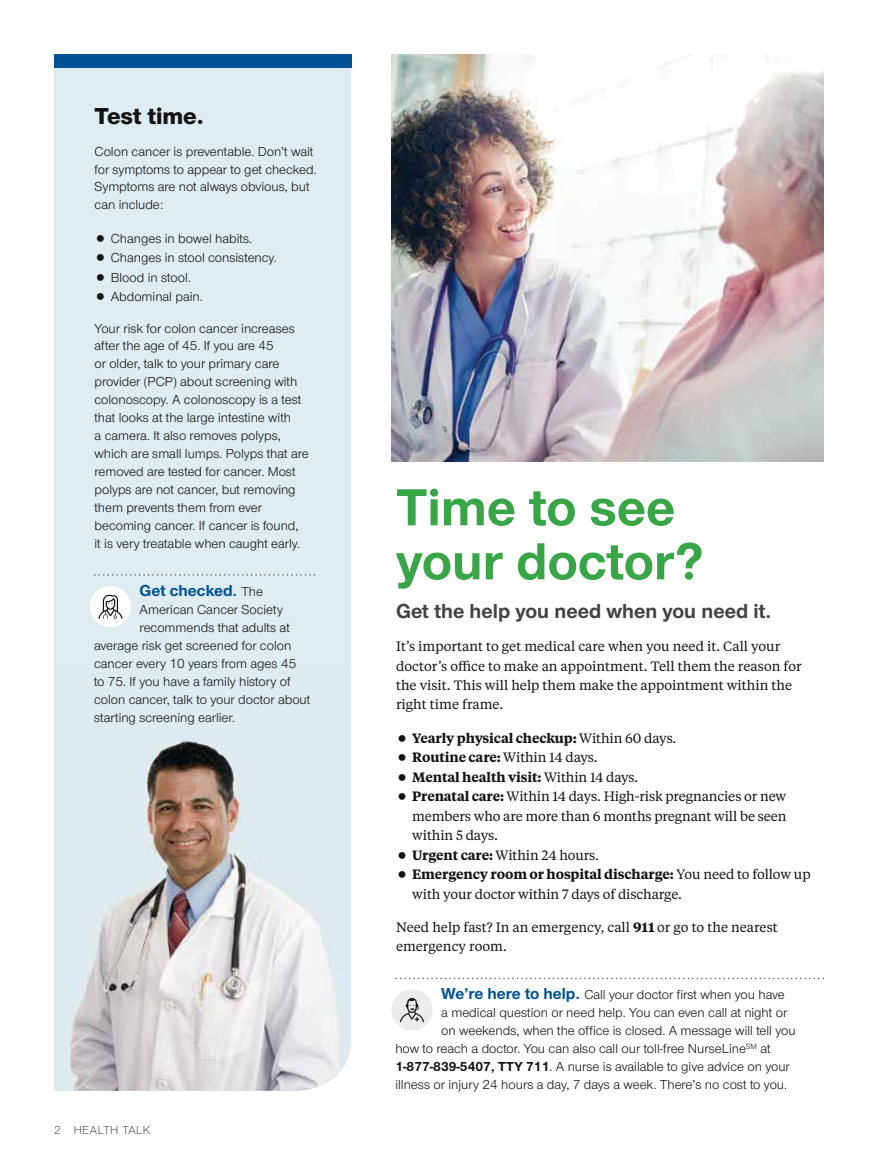
<style>
.page{position:relative;width:878px;height:1161px;background:#fff}
.page>*{position:absolute;margin:0;border:0;box-sizing:border-box;transform-origin:0 0}
.t1{font:700 54px/54px "UHC Sans";color:#38a546}
.t2{font:800 24px "UHC Sans";color:#121212}
.t3{font:700 21px "UHC Sans";color:#424441}
.t4{font:700 16.5px "UHC Sans";color:#005195}
.t5{font:13.5px/18px "UHC Sans";color:#121212}
.t6{font:13.5px/19.5px "UHC Serif Text";color:#121212}
.t7{font:300 12px "UHC Sans";letter-spacing:.04em;color:#121212}
.s1{font-weight:400;font-size:13.5px;color:#121212}
.s2{font-weight:600}
.s3{font-weight:700}
.s4{font-weight:700;font-size:16.5px;color:#005195}
</style>
<div class="page">
<div style="left:54px;top:68px;width:297px;height:600px;background:#dfecf1"></div>
<img style="left:54px;top:668px;width:297px;height:423px">
<div style="left:54px;top:54px;width:297px;height:14px;background:#005195"></div>
<svg style="left:94px;top:574px;width:221px;height:2px"></svg>
<div style="left:90px;top:586px;width:41px;height:41px;background:#fff;border-radius:50%"></div>
<svg style="left:98px;top:594px;width:24px;height:25px"></svg>
<svg style="left:395px;top:978px;width:429px;height:1px"></svg>
<div style="left:391px;top:990px;width:41px;height:41px;background:#ebeceb;border-radius:50%"></div>
<svg style="left:400px;top:998px;width:24px;height:24px"></svg>
<img style="left:392px;top:54px;width:432px;height:408px">
<h2 class="t2" style="left:94px;top:99px;width:111px">Test time.</h2>
<p class="t5" style="left:94px;top:142px;width:224px">Colon cancer is preventable. Don’t wait for symptoms to appear to get checked.<br>Symptoms are not always obvious, but can include:</p>
<p class="t5" style="left:111px;top:228px;width:167px;line-height:19.5px">Changes in bowel habits.<br>Changes in stool consistency.<br>Blood in stool.<br>Abdominal pain.</p>
<p class="t5" style="left:95px;top:319px;width:216px">Your risk for colon cancer increases after the age of 45. If you are 45<br>or older, talk to your primary care provider (PCP) about screening with colonoscopy. A colonoscopy is a test that looks at the large intestine with<br>a camera. It also removes polyps, which are small lumps. Polyps that are removed are tested for cancer. Most polyps are not cancer, but removing them prevents them from ever becoming cancer. If cancer is found,<br>it is very treatable when caught early.</p>
<p class="t4" style="left:140px;top:579px;width:125px">Get checked. <span class="s1">The</span></p>
<p class="t5" style="left:140px;top:600px;width:145px">American Cancer Society</p>
<p class="t5" style="left:140px;top:618px;width:152px">recommends that adults at</p>
<p class="t5" style="left:94px;top:636px;width:199px">average risk get screened for colon</p>
<p class="t5" style="left:94px;top:654px;width:204px">cancer every 10 years from ages 45</p>
<p class="t5" style="left:94px;top:672px;width:198px">to 75. If you have a family history of</p>
<p class="t5" style="left:94px;top:690px;width:218px">colon cancer, talk to your doctor about</p>
<p class="t5" style="left:94px;top:708px;width:142px">starting screening earlier.</p>
<p class="t7" style="left:54px;top:1122px;width:98px">2 HEALTH TALK</p>
<h1 class="t1" style="left:396px;top:479px;width:309px">Time to see your doctor?</h1>
<h3 class="t3" style="left:396px;top:597px;width:377px">Get the help you need when you need it.</h3>
<p class="t6" style="left:396px;top:636px;width:407px">It’s important to get medical care when you need it. Call your doctor’s office to make an appointment. Tell them the reason for the visit. This will help them make the appointment within the right time frame.</p>
<p class="t6" style="left:412px;top:727px;width:400px"><span class="s2">Yearly physical checkup:</span> Within 60 days.<br><span class="s2">Routine care:</span> Within 14 days.<br><span class="s2">Mental health visit:</span> Within 14 days.<br><span class="s2">Prenatal care:</span> Within 14 days. High-risk pregnancies or new members who are more than 6 months pregnant will be seen within 5 days.<br><span class="s2">Urgent care:</span> Within 24 hours.<br><span class="s2">Emergency room or hospital discharge:</span> You need to follow up with your doctor within 7 days of discharge.</p>
<p class="t6" style="left:396px;top:916px;width:383px">Need help fast? In an emergency, call <span class="s3">911</span> or go to the nearest emergency room.</p>
<p class="t5" style="left:441px;top:986px;width:345px"><span class="s4">We’re here to help.</span> Call your doctor first when you have</p>
<p class="t5" style="left:441px;top:1004px;width:347px">a medical question or need help. You can even call at night or</p>
<p class="t5" style="left:441px;top:1022px;width:356px">on weekends, when the office is closed. A message will tell you</p>
<p class="t5" style="left:395px;top:1040px;width:377px">how to reach a doctor. You can also call our toll-free NurseLine<sup>SM</sup> at</p>
<p class="t5" style="left:395px;top:1058px;width:396px"><span class="s3">1-877-839-5407, TTY 711</span>. A nurse is available to give advice on your</p>
<p class="t5" style="left:395px;top:1076px;width:393px">illness or injury 24 hours a day, 7 days a week. There’s no cost to you.</p>
</div>
